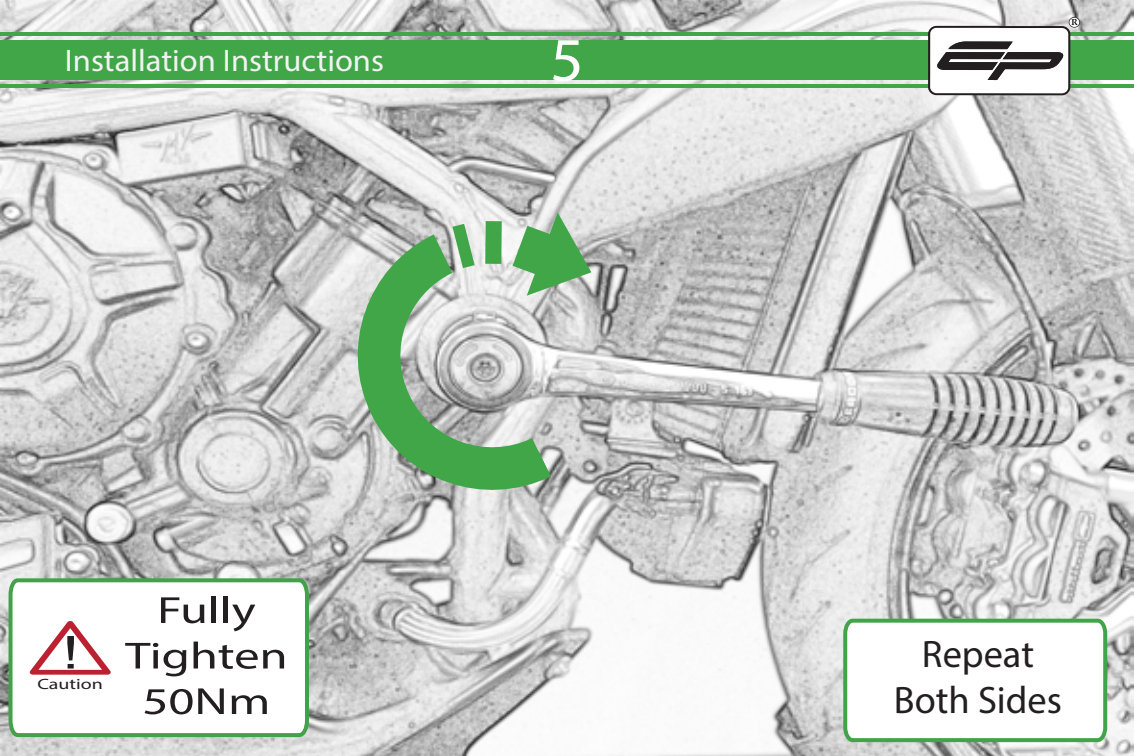
<style>
.page{position:relative;width:1134px;height:756px;background:#fff}
.page>*{position:absolute;margin:0;border:0;box-sizing:border-box;transform-origin:0 0}
.t1{font:62.4px "Myriad Pro";color:#fff;scale:1.05 1}
.t2{font:38.4px/46px "Myriad Pro";color:#231f20;text-align:center}
.t3{font:38px/45.6px "Myriad Pro";color:#231f20;text-align:center;scale:1.33 1}
.t4{font:31.2px "Myriad Pro";color:#f2f2f2;scale:1.05 1}
.t5{font:14.8px "Myriad Pro";color:#231f20;scale:1.33 1}
</style>
<div class="page">
<img style="left:0;top:0;width:1134px;height:756px">
<div style="left:0;top:40px;width:1134px;height:40px;background:#41a648"></div>
<hr style="left:0;top:84px;width:1134px;height:4px;background:#41a648">
<hr style="left:0;top:32px;width:1134px;height:4px;background:#41a648">
<svg style="left:1069px;top:17px;width:11px;height:11px"></svg>
<div style="left:1069px;top:18px;width:10px;height:9px;background:#fff;border-radius:50%"></div>
<svg style="left:928px;top:19px;width:150px;height:76px"></svg>
<svg style="left:513px;top:212px;width:78px;height:84px;background:#93bd96"></svg>
<div style="left:485px;top:221px;width:17px;height:43px;background:#41a648"></div>
<svg style="left:452px;top:224px;width:23px;height:10px"></svg>
<svg style="left:339px;top:234px;width:212px;height:275px;background:#a1c0a4"></svg>
<svg style="left:7px;top:576px;width:304px;height:163px"></svg>
<svg style="left:29px;top:621px;width:83px;height:54px"></svg>
<svg style="left:841px;top:617px;width:268px;height:127px"></svg>
<p class="t4" style="left:65px;top:41px;width:305px">Installation Instructions</p>
<h1 class="t1" style="left:550px;top:21px;width:33px">5</h1>
<p class="t5" style="left:38px;top:674px;width:51px">Caution</p>
<p class="t3" style="left:125px;top:587px;width:124px">Fully<br>Tighten<br>50Nm</p>
<p class="t2" style="left:894px;top:631px;width:170px">Repeat<br>Both Sides</p>
</div>
